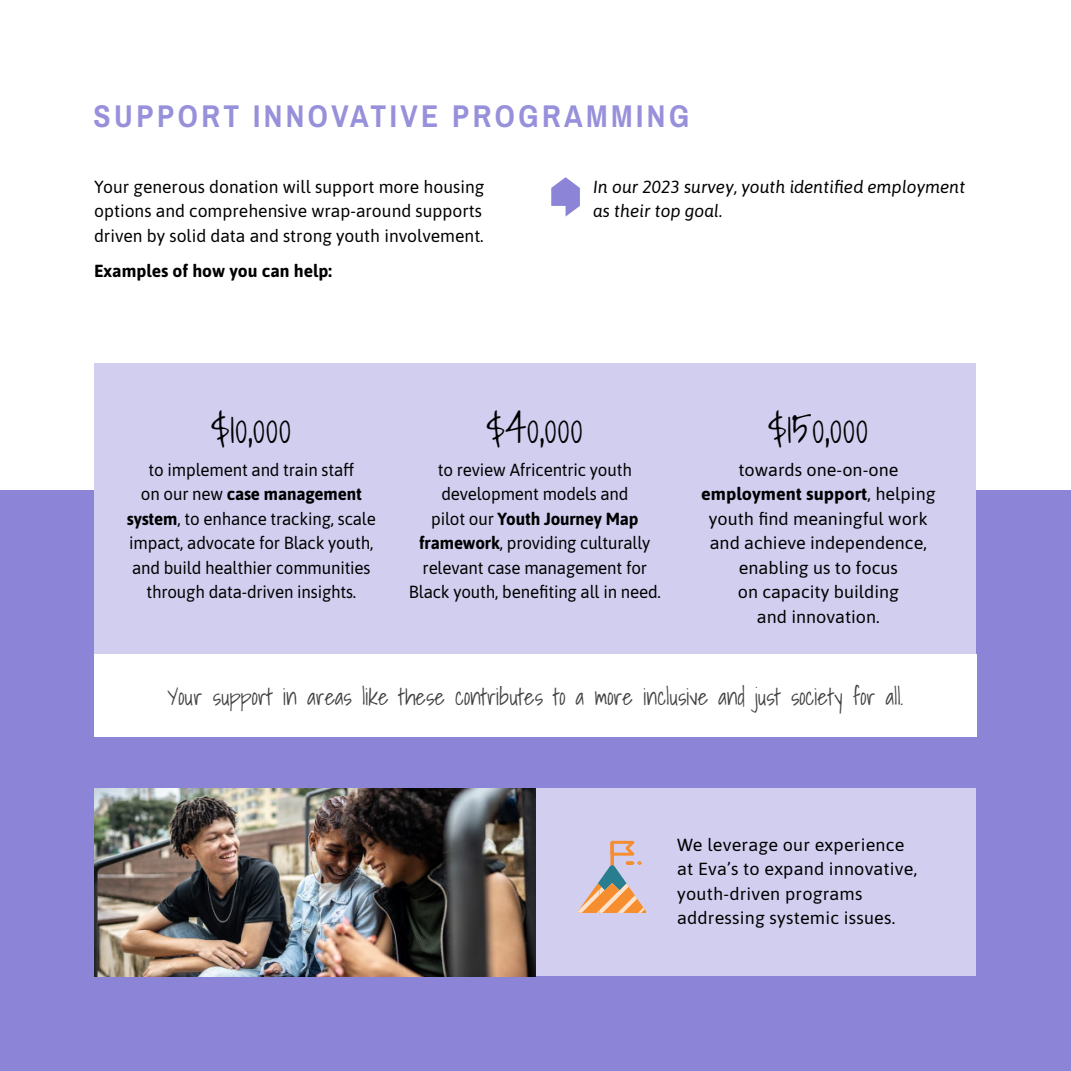
<style>
.page{position:relative;width:1071px;height:1071px;background:#fff}
.page>*{position:absolute;margin:0;border:0;box-sizing:border-box;transform-origin:0 0}
.t1{font:300 42px "Shadows Into";color:#000}
.t2{font:700 31.5px "Archivo Narrow";letter-spacing:.11em;color:#9790db}
.t3{font:300 22.75px "Shadows Into";color:#414042}
.t4{font:17.5px/24.5px "Asap";color:#000;text-align:center}
.t5{font:italic 17.5px/24.5px "Asap";color:#000}
.t6{font:700 17.5px "Asap";color:#000}
.s1{font-weight:700}
</style>
<div class="page">
<div style="left:0;top:490px;width:1071px;height:581px;background:#8b84d7"></div>
<div style="left:536px;top:788px;width:441px;height:188px;background:#d1ceef"></div>
<img style="left:94px;top:788px;width:442px;height:188px">
<div style="left:95px;top:363px;width:882px;height:291px;background:#d1ceef"></div>
<svg style="left:551px;top:177px;width:29px;height:40px"></svg>
<div style="left:94px;top:654px;width:883px;height:82px;background:#fff"></div>
<svg style="left:578px;top:840px;width:68px;height:73px"></svg>
<h2 class="t2" style="left:94px;top:105px;width:597px">SUPPORT INNOVATIVE PROGRAMMING</h2>
<p class="t4" style="left:94px;top:175px;width:392px;text-align:left">Your generous donation will support more housing options and comprehensive wrap-around supports driven by solid data and strong youth involvement.</p>
<p class="t6" style="left:94px;top:263px;width:239px">Examples of how you can help:</p>
<p class="t5" style="left:593px;top:174px;width:374px">In our 2023 survey, youth identified employment as their top goal.</p>
<h1 class="t1" style="left:211px;top:406px;width:82px">$10,000</h1>
<p class="t4" style="left:127px;top:456px;width:250px">to implement and train staff<br>on our new <span class="s1">case management system</span>, to enhance tracking, scale impact, advocate for Black youth, and build healthier communities through data-driven insights.</p>
<h1 class="t1" style="left:487px;top:406px;width:98px">$40,000</h1>
<p class="t4" style="left:409px;top:459px;width:254px">to review Africentric youth development models and<br>pilot our <span class="s1">Youth Journey Map framework</span>, providing culturally relevant case management for<br>Black youth, benefiting all in need.</p>
<h1 class="t1" style="left:768px;top:406px;width:102px">$150,000</h1>
<p class="t4" style="left:701px;top:459px;width:236px">towards one-on-one <span class="s1">employment support</span>, helping youth find meaningful work and achieve independence, enabling us to focus<br>on capacity building<br>and innovation.</p>
<h3 class="t3" style="left:168px;top:684px;width:737px">Your support in areas like these contributes to a more inclusive and just society for all.</h3>
<p class="t4" style="left:677px;top:834px;width:242px;text-align:left">We leverage our experience at Eva’s to expand innovative, youth-driven programs addressing systemic issues.</p>
</div>
